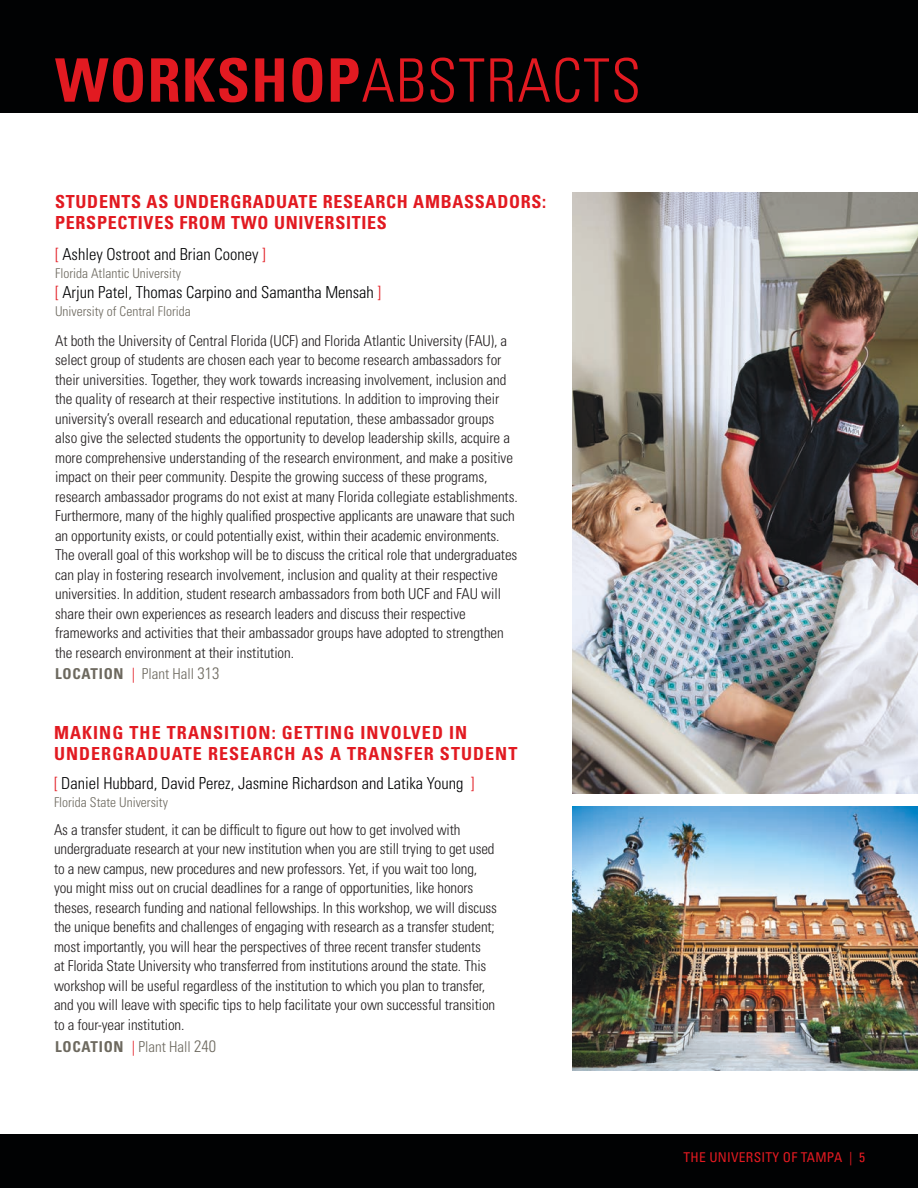
<style>
.page{position:relative;width:918px;height:1188px;background:#fff}
.page>*{position:absolute;margin:0;border:0;box-sizing:border-box;transform-origin:0 0}
.t1{font:300 condensed 60px "Univers";letter-spacing:.02em;color:#e21a21}
.t2{font:700 condensed 18px/21.6px "Univers";letter-spacing:.06em;color:#e21a21}
.t3{font:700 condensed 18px/21.6px "Univers";letter-spacing:.04em;color:#e21a21}
.t4{font:300 condensed 16.5px "Univers";color:#010203}
.t5{font:300 condensed 15px/19.5px "Univers";letter-spacing:-.005em;color:#231f20}
.t6{font:300 condensed 15px "Univers";color:#6d695f}
.t7{font:300 condensed 13.5px "Univers";color:#6d695f}
.t8{font:13.5px "Univers Condensed 3";letter-spacing:.02em;color:#e21a21}
.s1{font-weight:700}
.s2{color:#e21a21}
.s3{font-size:16.5px}
</style>
<div class="page">
<div style="left:0;top:0;width:918px;height:113px;background:#010203"></div>
<img style="left:572px;top:193px;width:346px;height:600px">
<img style="left:572px;top:807px;width:346px;height:264px">
<div style="left:0;top:1134px;width:918px;height:54px;background:#010203"></div>
<p class="t1" style="left:55px;top:45px;width:587px"><span class="s1">WORKSHOP</span>ABSTRACTS</p>
<p class="t3" style="left:55px;top:190px;width:493px">STUDENTS AS UNDERGRADUATE RESEARCH AMBASSADORS:<br>PERSPECTIVES FROM TWO UNIVERSITIES</p>
<p class="t4" style="left:55px;top:244px;width:212px"><span class="s2">[</span> Ashley Ostroot and Brian Cooney <span class="s2">]</span></p>
<p class="t7" style="left:55px;top:265px;width:127px">Florida Atlantic University</p>
<p class="t4" style="left:55px;top:282px;width:328px"><span class="s2">[</span> Arjun Patel, Thomas Carpino and Samantha Mensah <span class="s2">]</span></p>
<p class="t7" style="left:55px;top:303px;width:137px">University of Central Florida</p>
<p class="t5" style="left:55px;top:331px;width:464px">At both the University of Central Florida (UCF) and Florida Atlantic University (FAU), a select group of students are chosen each year to become research ambassadors for their universities. Together, they work towards increasing involvement, inclusion and the quality of research at their respective institutions. In addition to improving their university’s overall research and educational reputation, these ambassador groups also give the selected students the opportunity to develop leadership skills, acquire a more comprehensive understanding of the research environment, and make a positive impact on their peer community. Despite the growing success of these programs, research ambassador programs do not exist at many Florida collegiate establishments.<br>Furthermore, many of the highly qualified prospective applicants are unaware that such an opportunity exists, or could potentially exist, within their academic environments.<br>The overall goal of this workshop will be to discuss the critical role that undergraduates can play in fostering research involvement, inclusion and quality at their respective universities. In addition, student research ambassadors from both UCF and FAU will share their own experiences as research leaders and discuss their respective frameworks and activities that their ambassador groups have adopted to strengthen the research environment at their institution.</p>
<p class="t6" style="left:55px;top:664px;width:166px"><span class="s1">LOCATION</span> <span class="s2">|</span> Plant Hall <span class="s3">313</span></p>
<p class="t2" style="left:54px;top:722px;width:465px">MAKING THE TRANSITION: GETTING INVOLVED IN<br>UNDERGRADUATE RESEARCH AS A TRANSFER STUDENT</p>
<p class="t4" style="left:54px;top:773px;width:422px"><span class="s2">[</span> Daniel Hubbard, David Perez, Jasmine Richardson and Latika Young <span class="s2">]</span></p>
<p class="t7" style="left:54px;top:794px;width:115px">Florida State University</p>
<p class="t5" style="left:54px;top:820px;width:445px">As a transfer student, it can be difficult to figure out how to get involved with undergraduate research at your new institution when you are still trying to get used to a new campus, new procedures and new professors. Yet, if you wait too long, you might miss out on crucial deadlines for a range of opportunities, like honors theses, research funding and national fellowships. In this workshop, we will discuss the unique benefits and challenges of engaging with research as a transfer student; most importantly, you will hear the perspectives of three recent transfer students<br>at Florida State University who transferred from institutions around the state. This workshop will be useful regardless of the institution to which you plan to transfer, and you will leave with specific tips to help facilitate your own successful transition to a four-year institution.</p>
<p class="t6" style="left:55px;top:1038px;width:163px"><span class="s1">LOCATION</span> <span class="s2">|</span> Plant Hall <span class="s3">240</span></p>
<p class="t8" style="left:684px;top:1148px;width:183px">THE UNIVERSITY OF TAMPA | 5</p>
</div>
